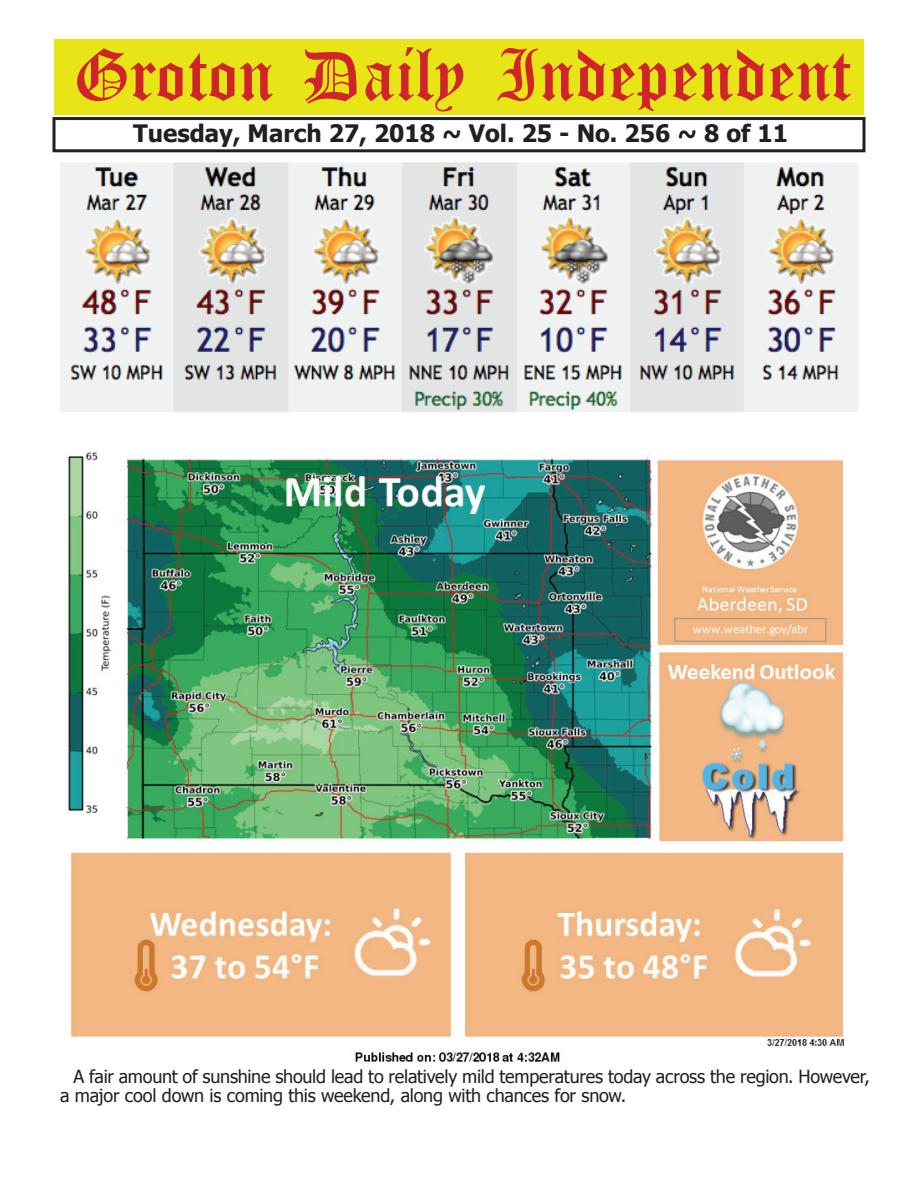
<style>
.page{position:relative;width:918px;height:1188px;background:#fff}
.page>*{position:absolute;margin:0;border:0;box-sizing:border-box;transform-origin:0 0}
.t1{font:54px "Old English Five";color:#d1232a}
.t2{font:700 24px "Tahoma";color:#231f20}
.t3{font:18px/19.5px "Tahoma";letter-spacing:-.01em;color:#231f20}
</style>
<div class="page">
<div style="left:52px;top:117px;width:814px;height:35px;border:3px solid #231f20"></div>
<div style="left:54px;top:40px;width:810px;height:75px;background:#e7e515"></div>
<img style="left:60px;top:162px;width:798px;height:250px">
<img style="left:67px;top:452px;width:777px;height:610px">
<h1 class="t1" style="left:73px;top:50px;width:779px">Groton Daily Independent</h1>
<h2 class="t2" style="left:133px;top:116px;width:656px">Tuesday, March 27, 2018 ~ Vol. 25 - No. 256 ~ 8 of 11</h2>
<p class="t3" style="left:60px;top:1066px;width:811px;text-indent:14px">A fair amount of sunshine should lead to relatively mild temperatures today across the region. However, a major cool down is coming this weekend, along with chances for snow.</p>
</div>
